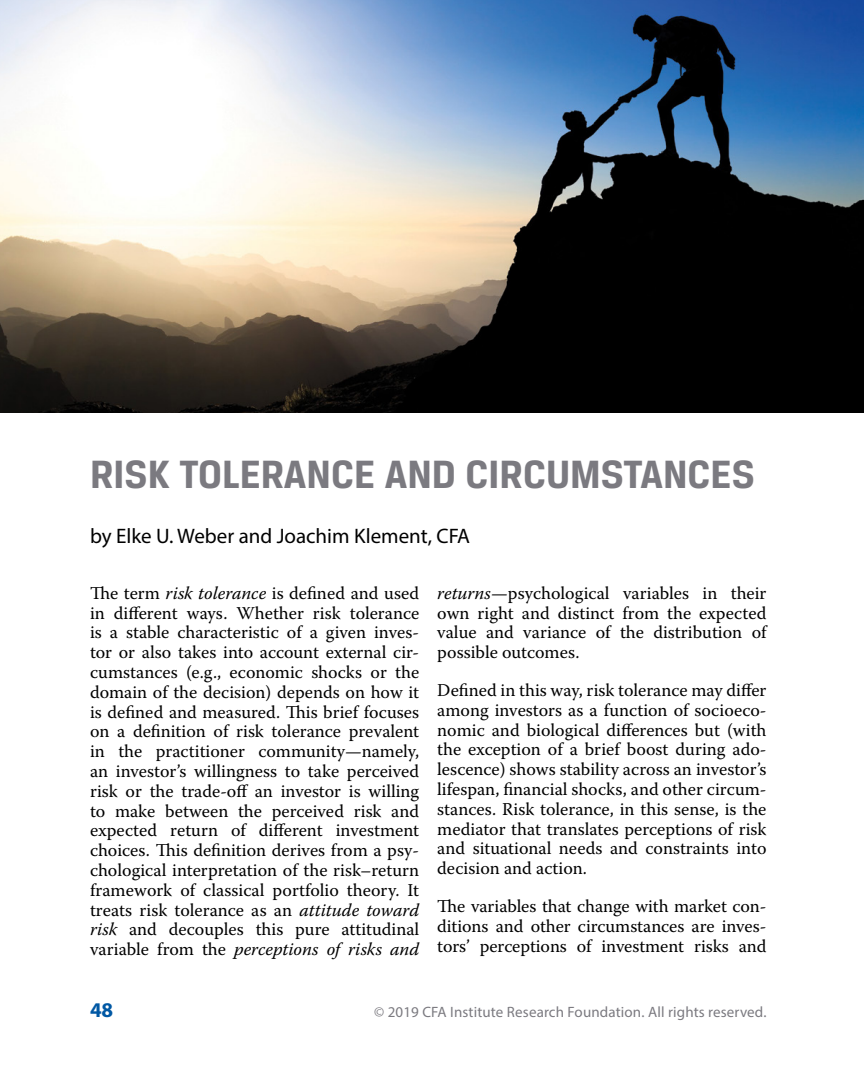
<style>
.page{position:relative;width:864px;height:1080px;background:#fff}
.page>*{position:absolute;margin:0;border:0;box-sizing:border-box;transform-origin:0 0}
.Chapter-Title_noLabe{font:700 42px "CFA Breuer Text";color:#7b7a80}
.Author-last{font:21px "Myriad Pro";color:#000}
.t1{font:700 21px "Myriad Pro";color:#0058a4}
.Para{font:18px/19.8px "Warnock Pro";color:#000;text-align:justify}
.t2{font:15px "Myriad Pro";letter-spacing:.01em;color:#7b7a80}
.s1{font-style:italic}
</style>
<div class="page">
<img style="left:0;top:0;width:864px;height:412px">
<p class="Chapter-Title_noLabe" style="left:90px;top:450px;width:667px">RISK TOLERANCE AND CIRCUMSTANCES</p>
<p class="Author-last" style="left:90px;top:523px;width:382px">by Elke U. Weber and Joachim Klement, CFA</p>
<p class="Para" style="left:90px;top:583px;width:331px">The term <span class="s1">risk tolerance</span> is defined and used in different ways. Whether risk tolerance is a stable characteristic of a given inves&shy;tor or also takes into account external cir&shy;cumstances (e.g., economic shocks or the domain of the decision) depends on how it is defined and measured. This brief focuses on a definition of risk tolerance prevalent in the practitioner community—namely, an investor’s willingness to take perceived risk or the trade-off an investor is willing to make between the perceived risk and expected return of different investment choices. This definition derives from a psy&shy;chological interpretation of the risk–return framework of classical portfolio theory. It treats risk tolerance as an <span class="s1">attitude toward risk</span> and decouples this pure attitudinal variable from the <span class="s1">perceptions of risks and</span></p>
<p class="Para" style="left:437px;top:583px;width:331px"><span class="s1">returns</span>—psychological variables in their own right and distinct from the expected value and variance of the distribution of possible outcomes.</p>
<p class="Para" style="left:437px;top:680px;width:331px">Defined in this way, risk tolerance may differ among investors as a function of socioeco&shy;nomic and biological differences but (with the exception of a brief boost during ado&shy;lescence) shows stability across an investor’s lifespan, financial shocks, and other circum&shy;stances. Risk tolerance, in this sense, is the mediator that translates perceptions of risk and situational needs and constraints into decision and action.</p>
<p class="Para" style="left:437px;top:896px;width:331px">The variables that change with market con&shy;ditions and other circumstances are inves&shy;tors’ perceptions of investment risks and</p>
<p class="t1" style="left:90px;top:996px;width:25px">48</p>
<p class="t2" style="left:374px;top:1003px;width:394px">© 2019 CFA Institute Research Foundation. All rights reserved.</p>
</div>
